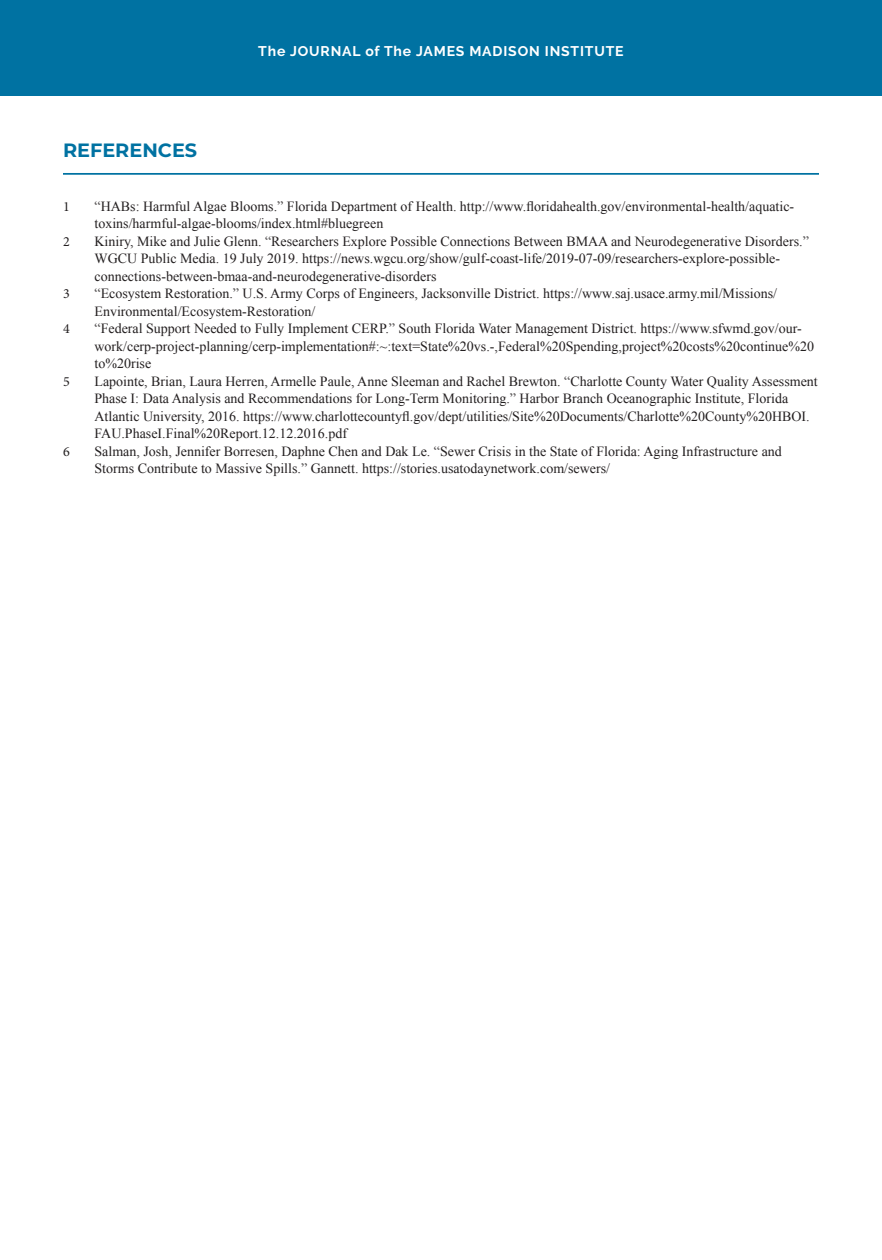
<style>
.page{position:relative;width:882px;height:1260px;background:#fff}
.page>*{position:absolute;margin:0;border:0;box-sizing:border-box;transform-origin:0 0}
.t1{font:700 19.25px "Montserrat";color:#0072a2}
.t2{font:14px/17.5px "Times New Roman";color:#231f20}
.t3{font:700 14px "Raleway";letter-spacing:.06em;color:#fff}
.t4{font:14px "Minion Pro";color:#231f20}
</style>
<div class="page">
<div style="left:0;top:0;width:882px;height:96px;background:#0072a2"></div>
<hr style="left:63px;top:173px;width:756px;height:2px;background:#0072a2">
<h1 class="t1" style="left:63px;top:137px;width:136px">REFERENCES</h1>
<p class="t3" style="left:258px;top:43px;width:367px">The JOURNAL of The JAMES MADISON INSTITUTE</p>
<p class="t4" style="left:63px;top:197px;width:8px">1</p>
<p class="t2" style="left:94px;top:197px;width:701px">“HABs: Harmful Algae Blooms.” Florida Department of Health. http://www.floridahealth.gov/environmental-health/aquatic&shy;toxins/harmful-algae-blooms/index.html#bluegreen</p>
<p class="t4" style="left:63px;top:232px;width:8px">2</p>
<p class="t2" style="left:94px;top:232px;width:716px">Kiniry, Mike and Julie Glenn. “Researchers Explore Possible Connections Between BMAA and Neurodegenerative Disorders.”<br>WGCU Public Media. 19 July 2019. https://news.wgcu.org/show/gulf-coast-life/2019-07-09/researchers-explore-possible&shy;connections-between-bmaa-and-neurodegenerative-disorders</p>
<p class="t4" style="left:63px;top:284px;width:8px">3</p>
<p class="t2" style="left:94px;top:284px;width:684px">“Ecosystem Restoration.” U.S. Army Corps of Engineers, Jacksonville District. https://www.saj.usace.army.mil/Missions/<br>Environmental/Ecosystem-Restoration/</p>
<p class="t4" style="left:63px;top:319px;width:8px">4</p>
<p class="t2" style="left:94px;top:319px;width:721px">“Federal Support Needed to Fully Implement CERP.” South Florida Water Management District. https://www.sfwmd.gov/our&shy;work/cerp-project-planning/cerp-implementation#:~:text=State%20vs.-,Federal%20Spending,project%20costs%20continue%20 to%20rise</p>
<p class="t4" style="left:63px;top:372px;width:8px">5</p>
<p class="t2" style="left:94px;top:372px;width:725px">Lapointe, Brian, Laura Herren, Armelle Paule, Anne Sleeman and Rachel Brewton. “Charlotte County Water Quality Assessment Phase I: Data Analysis and Recommendations for Long-Term Monitoring.” Harbor Branch Oceanographic Institute, Florida Atlantic University, 2016. https://www.charlottecountyfl.gov/dept/utilities/Site%20Documents/Charlotte%20County%20HBOI.<br>FAU.PhaseI.Final%20Report.12.12.2016.pdf</p>
<p class="t4" style="left:63px;top:442px;width:8px">6</p>
<p class="t2" style="left:94px;top:442px;width:689px">Salman, Josh, Jennifer Borresen, Daphne Chen and Dak Le. “Sewer Crisis in the State of Florida: Aging Infrastructure and<br>Storms Contribute to Massive Spills.” Gannett. https://stories.usatodaynetwork.com/sewers/</p>
</div>
